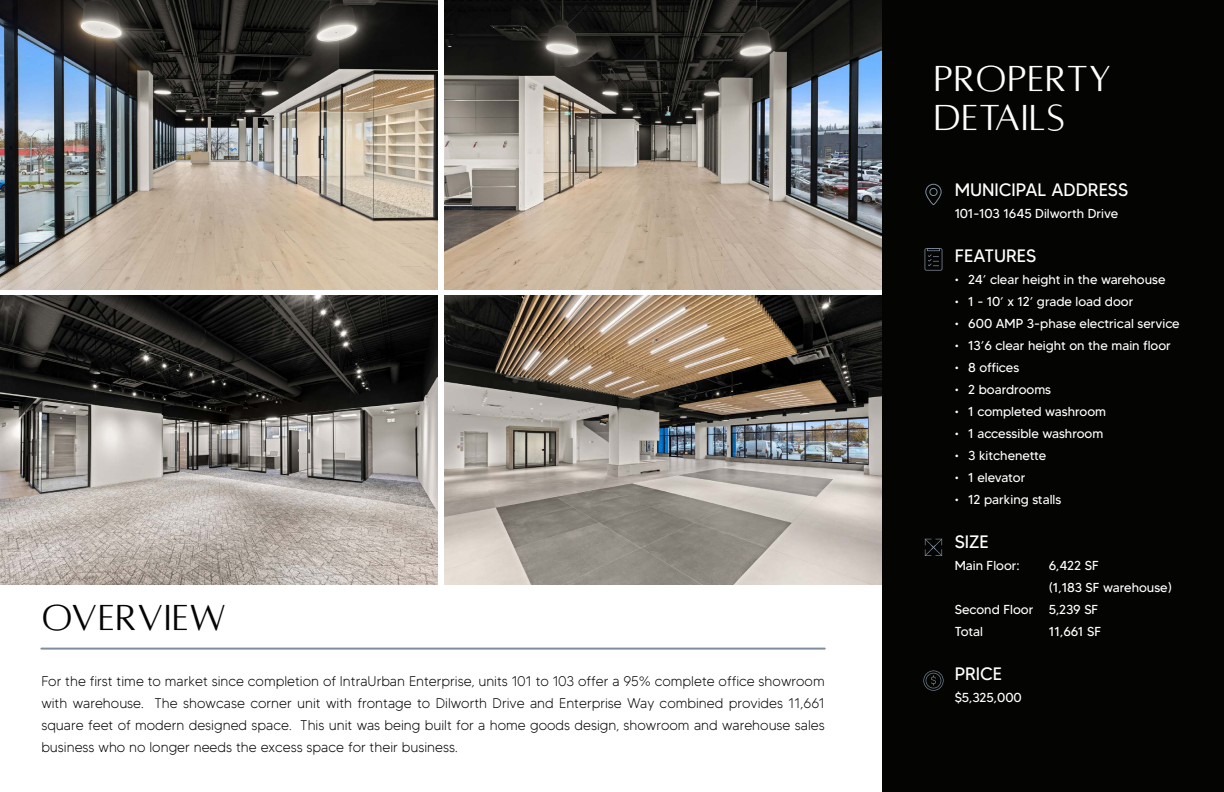
<style>
.page{position:relative;width:1224px;height:792px;background:#fff}
.page>*{position:absolute;margin:0;border:0;box-sizing:border-box;transform-origin:0 0}
.t1{font:40px "Alta caption";color:#fff}
.t2{font:40px "Alta caption";color:#040503}
.t3{font:18px "MADETOMMY";color:#fff}
.t4{font:300 14px/22px "MADETOMMY";color:#040503;text-align:justify}
.t5{font:13px "MADETOMMY";color:#fff}
</style>
<div class="page">
<div style="left:882px;top:0;width:342px;height:792px;background:#040503"></div>
<img style="left:0;top:0;width:438px;height:290px">
<img style="left:0;top:295px;width:438px;height:290px">
<img style="left:444px;top:0;width:438px;height:290px">
<img style="left:444px;top:295px;width:438px;height:290px">
<svg style="left:925px;top:183px;width:17px;height:22px"></svg>
<svg style="left:923px;top:671px;width:21px;height:20px"></svg>
<hr style="left:41px;top:648px;width:784px;height:2px;background:#808d9e">
<svg style="left:925px;top:539px;width:17px;height:17px"></svg>
<svg style="left:925px;top:248px;width:17px;height:23px"></svg>
<p class="t2" style="left:41px;top:596px;width:187px">OVERVIEW</p>
<p class="t4" style="left:41px;top:670px;width:785px">For the first time to market since completion of IntraUrban Enterprise, units 101 to 103 offer a 95% complete office showroom with warehouse. The showcase corner unit with frontage to Dilworth Drive and Enterprise Way combined provides 11,661 square feet of modern designed space. This unit was being built for a home goods design, showroom and warehouse sales business who no longer needs the excess space for their business.</p>
<p class="t1" style="left:933px;top:57px;width:180px">PROPERTY</p>
<p class="t1" style="left:933px;top:96px;width:134px">DETAILS</p>
<p class="t3" style="left:955px;top:179px;width:175px">MUNICIPAL ADDRESS</p>
<p class="t5" style="left:955px;top:206px;width:165px">101-103 1645 Dilworth Drive</p>
<p class="t3" style="left:955px;top:245px;width:83px">FEATURES</p>
<p class="t5" style="left:955px;top:272px;width:212px">• 24’ clear height in the warehouse</p>
<p class="t5" style="left:955px;top:294px;width:180px">• 1 - 10’ x 12’ grade load door</p>
<p class="t5" style="left:955px;top:316px;width:227px">• 600 AMP 3-phase electrical service</p>
<p class="t5" style="left:955px;top:338px;width:218px">• 13’6 clear height on the main floor</p>
<p class="t5" style="left:955px;top:360px;width:66px">• 8 offices</p>
<p class="t5" style="left:955px;top:382px;width:98px">• 2 boardrooms</p>
<p class="t5" style="left:955px;top:404px;width:153px">• 1 completed washroom</p>
<p class="t5" style="left:955px;top:426px;width:150px">• 1 accessible washroom</p>
<p class="t5" style="left:955px;top:448px;width:93px">• 3 kitchenette</p>
<p class="t5" style="left:955px;top:470px;width:72px">• 1 elevator</p>
<p class="t5" style="left:955px;top:492px;width:108px">• 12 parking stalls</p>
<p class="t3" style="left:955px;top:531px;width:36px">SIZE</p>
<p class="t5" style="left:955px;top:558px;width:67px">Main Floor:</p>
<p class="t5" style="left:1049px;top:558px;width:52px">6,422 SF</p>
<p class="t5" style="left:1049px;top:580px;width:125px">(1,183 SF warehouse)</p>
<p class="t5" style="left:955px;top:602px;width:145px">Second Floor 5,239 SF</p>
<p class="t5" style="left:955px;top:624px;width:30px">Total</p>
<p class="t5" style="left:1049px;top:624px;width:54px">11,661 SF</p>
<p class="t3" style="left:955px;top:663px;width:49px">PRICE</p>
<p class="t5" style="left:955px;top:690px;width:69px">$5,325,000</p>
</div>
